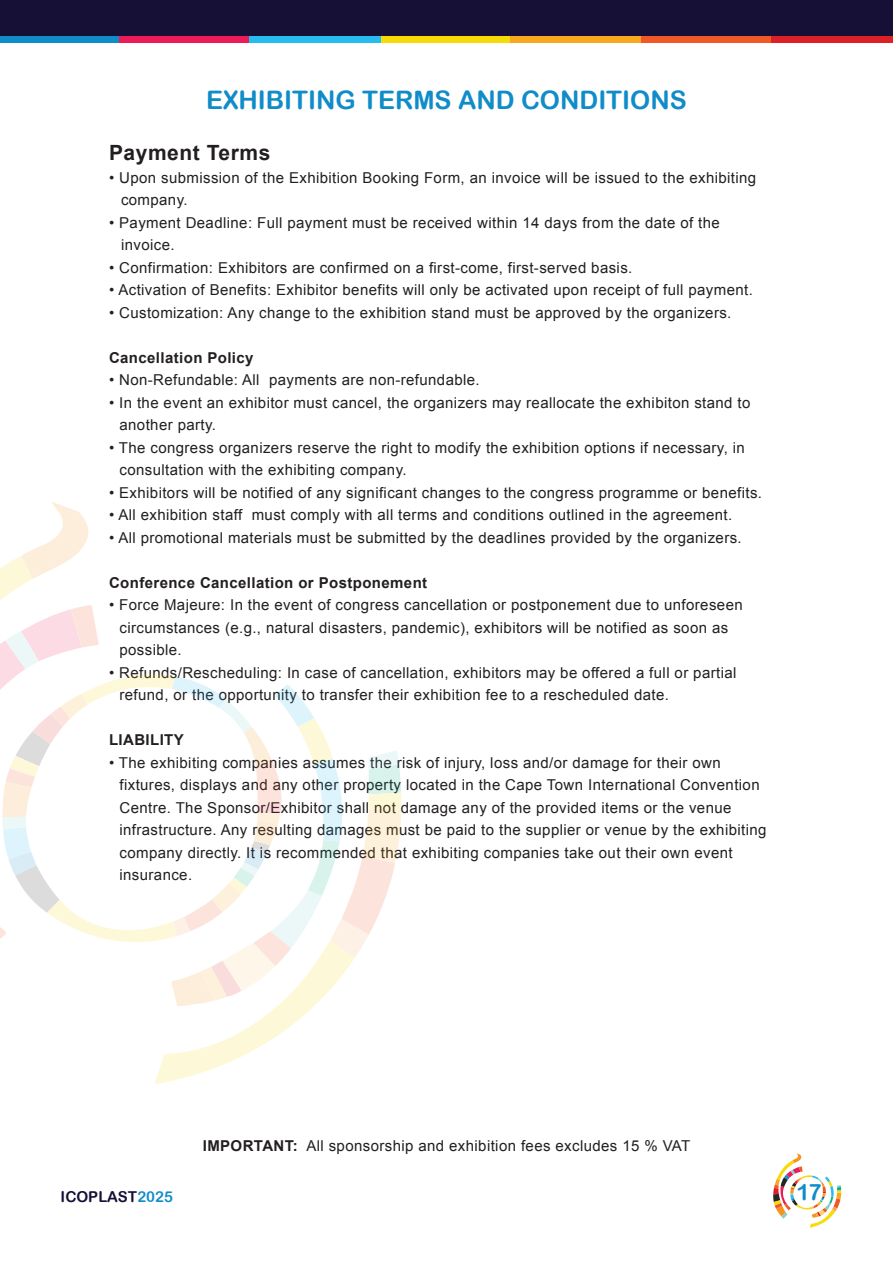
<style>
.page{position:relative;width:893px;height:1263px;background:#fff}
.page>*{position:absolute;margin:0;border:0;box-sizing:border-box;transform-origin:0 0}
.t1{font:25.5px "Arial Rounded MT Bold";color:#108cc9}
.t2{font:22.5px "Arial Rounded MT Bold";color:#108cc9}
.t3{font:700 21px "Arial";letter-spacing:.025em;color:#231f20}
.t4{font:15px/22.5px "Arial";letter-spacing:.025em;color:#231f20}
.t5{font:700 15px "Arial";letter-spacing:.025em;color:#231f20}
.t6{font:15px "Arial Rounded MT Bold";color:#160f36}
.s1{font-weight:700}
.s2{color:#108cc9}
</style>
<div class="page">
<div style="left:0;top:0;width:893px;height:38px;background:#160f36"></div>
<svg style="left:773px;top:1153px;width:68px;height:74px"></svg>
<div style="left:380px;top:36px;width:131px;height:6px;background:#f7db08"></div>
<div style="left:511px;top:36px;width:131px;height:6px;background:#f8a81c"></div>
<div style="left:641px;top:36px;width:132px;height:6px;background:#f05826"></div>
<div style="left:0;top:36px;width:120px;height:6px;background:#108cc9"></div>
<div style="left:119px;top:36px;width:131px;height:6px;background:#ec1c59"></div>
<div style="left:249px;top:36px;width:132px;height:6px;background:#27bcee"></div>
<div style="left:772px;top:36px;width:121px;height:6px;background:#dd2026"></div>
<svg style="left:0;top:502px;width:401px;height:582px"></svg>
<h1 class="t1" style="left:206px;top:85px;width:482px">EXHIBITING TERMS AND CONDITIONS</h1>
<h3 class="t3" style="left:109px;top:139px;width:163px">Payment Terms</h3>
<p class="t4" style="left:121px;top:166px;width:637px;text-indent:-12px">• Upon submission of the Exhibition Booking Form, an invoice will be issued to the exhibiting company.</p>
<p class="t4" style="left:121px;top:211px;width:600px;text-indent:-12px">• Payment Deadline: Full payment must be received within 14 days from the date of the invoice.</p>
<p class="t4" style="left:109px;top:256px;width:525px">• Confirmation: Exhibitors are confirmed on a first-come, first-served basis.</p>
<p class="t4" style="left:109px;top:279px;width:645px">• Activation of Benefits: Exhibitor benefits will only be activated upon receipt of full payment.</p>
<p class="t4" style="left:109px;top:301px;width:624px">• Customization: Any change to the exhibition stand must be approved by the organizers.</p>
<p class="t5" style="left:109px;top:348px;width:146px">Cancellation Policy</p>
<p class="t4" style="left:109px;top:369px;width:372px">• Non-Refundable: All payments are non-refundable.</p>
<p class="t4" style="left:120px;top:391px;width:632px;text-indent:-10px">• In the event an exhibitor must cancel, the organizers may reallocate the exhibiton stand to another party.</p>
<p class="t4" style="left:120px;top:436px;width:627px;text-indent:-10px">• The congress organizers reserve the right to modify the exhibition options if necessary, in consultation with the exhibiting company.</p>
<p class="t4" style="left:109px;top:481px;width:655px">• Exhibitors will be notified of any significant changes to the congress programme or benefits.</p>
<p class="t4" style="left:109px;top:504px;width:625px">• All exhibition staff must comply with all terms and conditions outlined in the agreement.</p>
<p class="t4" style="left:109px;top:526px;width:634px">• All promotional materials must be submitted by the deadlines provided by the organizers.</p>
<p class="t5" style="left:109px;top:573px;width:320px">Conference Cancellation or Postponement</p>
<p class="t4" style="left:120px;top:594px;width:625px;text-indent:-10px">• Force Majeure: In the event of congress cancellation or postponement due to unforeseen circumstances (e.g., natural disasters, pandemic), exhibitors will be notified as soon as possible.</p>
<p class="t4" style="left:120px;top:661px;width:618px;text-indent:-10px">• Refunds/Rescheduling: In case of cancellation, exhibitors may be offered a full or partial refund, or the opportunity to transfer their exhibition fee to a rescheduled date.</p>
<p class="t5" style="left:109px;top:730px;width:76px">LIABILITY</p>
<p class="t4" style="left:120px;top:751px;width:649px;text-indent:-10px">• The exhibiting companies assumes the risk of injury, loss and/or damage for their own fixtures, displays and any other property located in the Cape Town International Convention Centre. The Sponsor/Exhibitor shall not damage any of the provided items or the venue infrastructure. Any resulting damages must be paid to the supplier or venue by the exhibiting company directly. It is recommended that exhibiting companies take out their own event insurance.</p>
<p class="t4" style="left:203px;top:1135px;width:489px"><span class="s1">IMPORTANT:</span> All sponsorship and exhibition fees excludes 15 % VAT</p>
<p class="t6" style="left:61px;top:1188px;width:114px">ICOPLAST<span class="s2">2025</span></p>
<h2 class="t2" style="left:796px;top:1179px;width:26px">17</h2>
</div>
